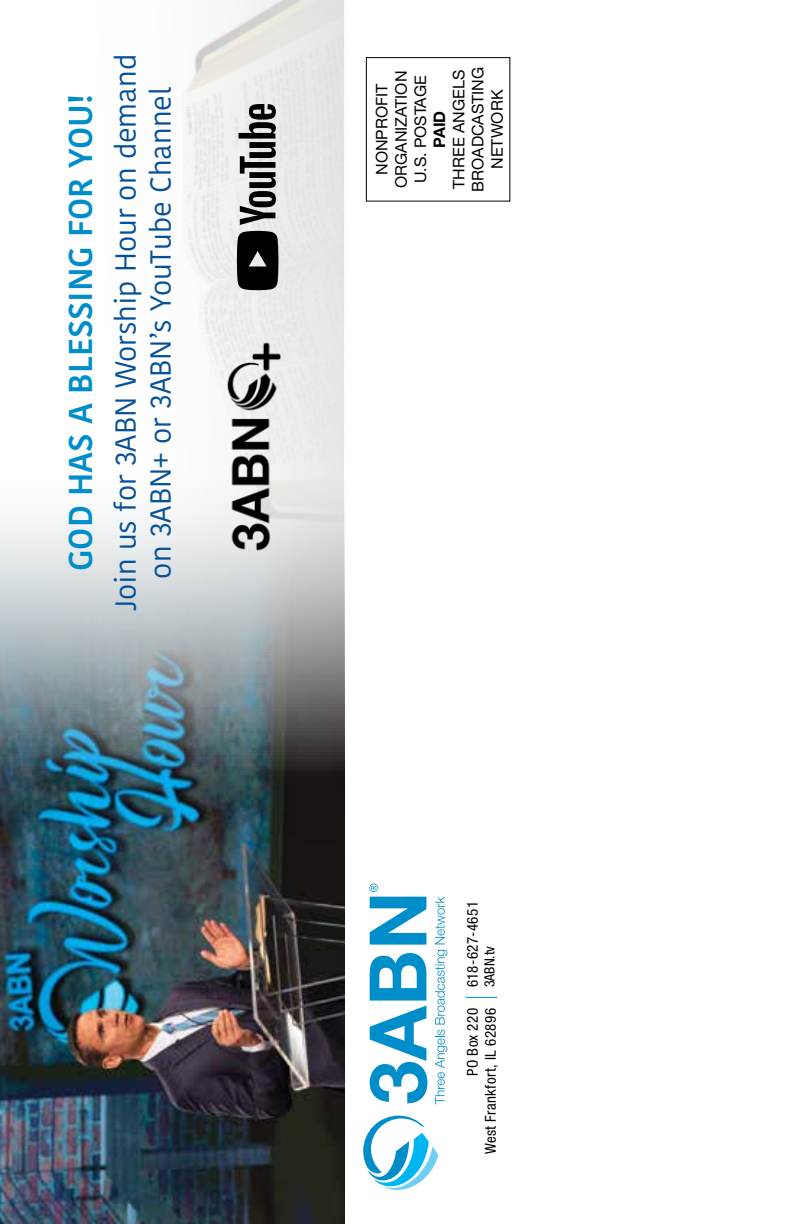
<style>
.page{position:relative;width:792px;height:1224px;background:#fff}
.page>*{position:absolute;margin:0;border:0;box-sizing:border-box;transform-origin:0 0}
.t1{font:600 33px "Kohinoor Devanagari";color:#008ecb}
.t2{font:29px/34.8px "Kohinoor Devanagari";color:#055198;text-align:center}
.t3{font:16px/19.2px "Helvetica Neue LT Pro";color:#000;text-align:center}
.t4{font:700 16px "Helvetica Neue LT Pro";color:#000}
.t5{font:condensed 15px/18px "Helvetica Neue LT Pro";letter-spacing:.03em;color:#000;text-align:right}
.t6{font:condensed 14px "Helvetica Neue LT Pro";color:#000}
</style>
<div class="page">
<hr style="left:465px;top:997px;width:32px;height:1px;background:#008ecb">
<svg style="left:435px;top:1030px;width:12px;height:74px"></svg>
<svg style="left:435px;top:950px;width:12px;height:74px"></svg>
<svg style="left:435px;top:897px;width:10px;height:47px"></svg>
<svg style="left:363px;top:1116px;width:75px;height:74px"></svg>
<svg style="left:370px;top:953px;width:57px;height:150px"></svg>
<svg style="left:369px;top:884px;width:57px;height:61px"></svg>
<div style="left:366px;top:57px;width:144px;height:144px;border:1px solid #000"></div>
<img style="left:0;top:521px;width:344px;height:703px">
<img style="left:48px;top:0;width:296px;height:652px">
<img style="left:222px;top:335px;width:65px;height:220px">
<svg style="left:237px;top:231px;width:41px;height:59px;background:#181818"></svg>
<svg style="left:239px;top:104px;width:37px;height:121px;background:#797979"></svg>
<h1 class="t1" style="left:62px;top:571px;width:478px;rotate:-90deg">GOD HAS A BLESSING FOR YOU!</h1>
<h2 class="t2" style="left:109px;top:611px;width:559px;rotate:-90deg">Join us for 3ABN Worship Hour on demand on 3ABN+ or 3ABN’s YouTube Channel</h2>
<p class="t3" style="left:449px;top:192px;width:127px;rotate:-90deg">THREE ANGELS<br>BROADCASTING<br>NETWORK</p>
<p class="t3" style="left:372px;top:188px;width:119px;rotate:-90deg">NONPROFIT<br>ORGANIZATION<br>U.S. POSTAGE</p>
<p class="t4" style="left:429px;top:148px;width:39px;rotate:-90deg">PAID</p>
<p class="t5" style="left:463px;top:987px;width:88px;rotate:-90deg">618-627-4651</p>
<p class="t6" style="left:481px;top:987px;width:43px;rotate:-90deg">3ABN.tv</p>
<p class="t5" style="left:463px;top:1154px;width:148px;rotate:-90deg">PO Box 220<br>West Frankfort, IL 62896</p>
</div>
